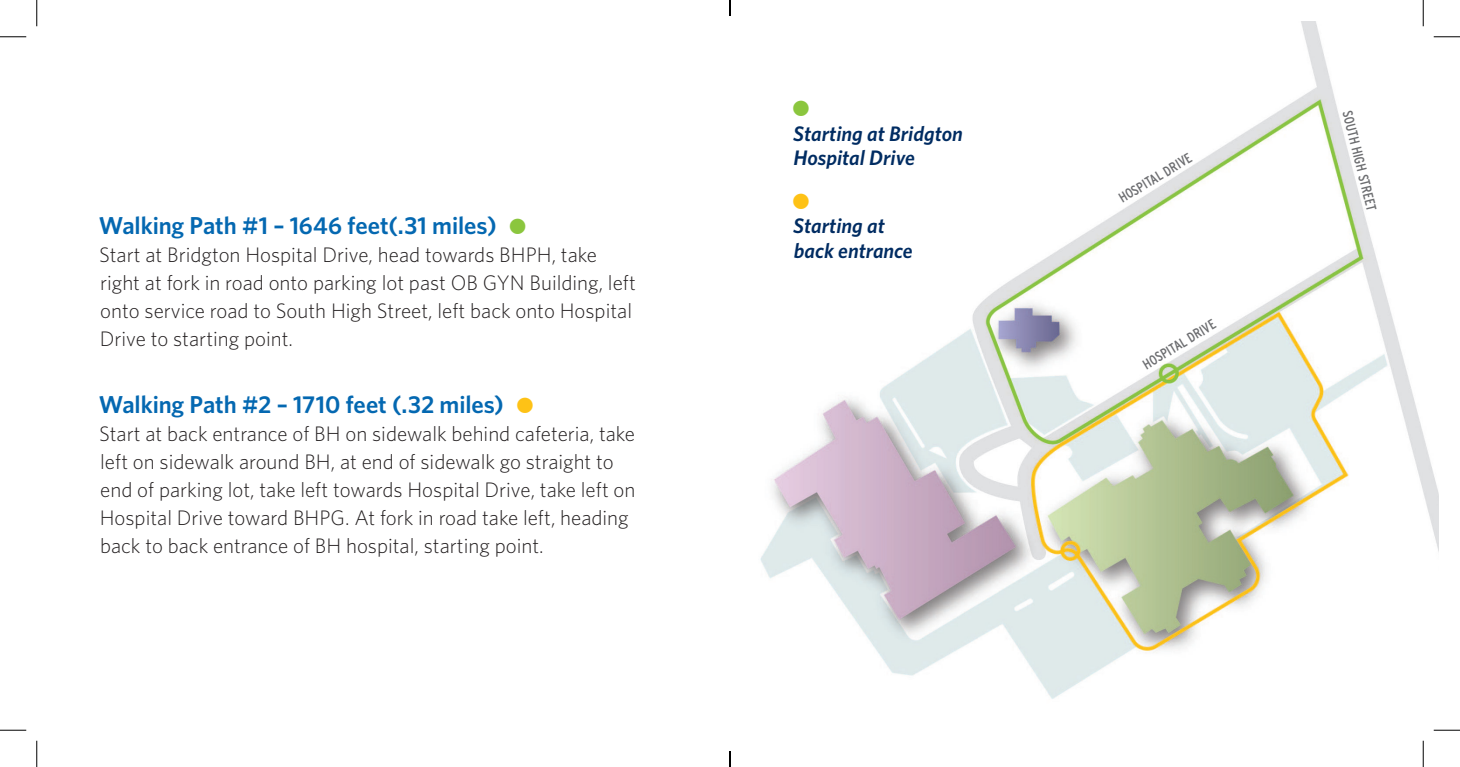
<style>
.page{position:relative;width:1460px;height:767px;background:#fff}
.page>*{position:absolute;margin:0;border:0;box-sizing:border-box;transform-origin:0 0}
.body{font:600 24.5px "Whitney";letter-spacing:-.005em;color:#0468b1}
.t1{font:24.5px "Apple Symbols";color:#8bc63e}
.t2{font:24.5px "Apple Symbols";color:#fec216}
.body-2{font:300 21px/28px "Whitney";color:#231f20}
.t3{font:italic 600 21px/24.5px "Whitney";color:#002c62}
.body-3{font:condensed 14px "Interstate";color:#6c6d70}
.s1{color:#8bc63e}
.s2{color:#fec216}
</style>
<div class="page">
<img style="left:760px;top:21px;width:678px;height:678px">
<hr style="left:1433px;top:36px;width:27px;height:2px;background:#fff">
<hr style="left:1422px;top:0;width:2px;height:26px;background:#fff">
<svg style="left:0;top:36px;width:26px;height:1px"></svg>
<svg style="left:1433px;top:36px;width:27px;height:1px"></svg>
<svg style="left:0;top:729px;width:26px;height:1px"></svg>
<svg style="left:1433px;top:729px;width:27px;height:1px"></svg>
<svg style="left:36px;top:0;width:1px;height:26px"></svg>
<svg style="left:36px;top:740px;width:1px;height:26px"></svg>
<svg style="left:1422px;top:0;width:1px;height:26px"></svg>
<svg style="left:1422px;top:740px;width:1px;height:26px"></svg>
<svg style="left:729px;top:0;width:2px;height:16px"></svg>
<svg style="left:729px;top:751px;width:2px;height:15px"></svg>
<p class="body" style="left:99px;top:210px;width:431px">Walking Path #1 – 1646 feet(.31 miles) <span class="s1">●</span></p>
<p class="body-2" style="left:99px;top:240px;width:538px">Start at Bridgton Hospital Drive, head towards BHPH, take right at fork in road onto parking lot past OB GYN Building, left onto service road to South High Street, left back onto Hospital Drive to starting point.</p>
<p class="body" style="left:99px;top:389px;width:438px">Walking Path #2 – 1710 feet (.32 miles) <span class="s2">●</span></p>
<p class="body-2" style="left:99px;top:419px;width:538px">Start at back entrance of BH on sidewalk behind cafeteria, take left on sidewalk around BH, at end of sidewalk go straight to end of parking lot, take left towards Hospital Drive, take left on Hospital Drive toward BHPG. At fork in road take left, heading back to back entrance of BH hospital, starting point.</p>
<p class="t1" style="left:790px;top:93px;width:23px">●</p>
<p class="t3" style="left:793px;top:121px;width:171px">Starting at Bridgton<br>Hospital Drive</p>
<p class="t2" style="left:790px;top:185px;width:23px">●</p>
<p class="t3" style="left:793px;top:214px;width:121px">Starting at back entrance</p>
<p class="body-3" style="left:1116px;top:192px;width:84px;rotate:-31deg">HOSPITAL DRIVE</p>
<p class="body-3" style="left:1139px;top:359px;width:84px;rotate:-31deg">HOSPITAL DRIVE</p>
<p class="body-3" style="left:1354px;top:109px;width:105px;rotate:76deg">SOUTH HIGH STREET</p>
</div>
